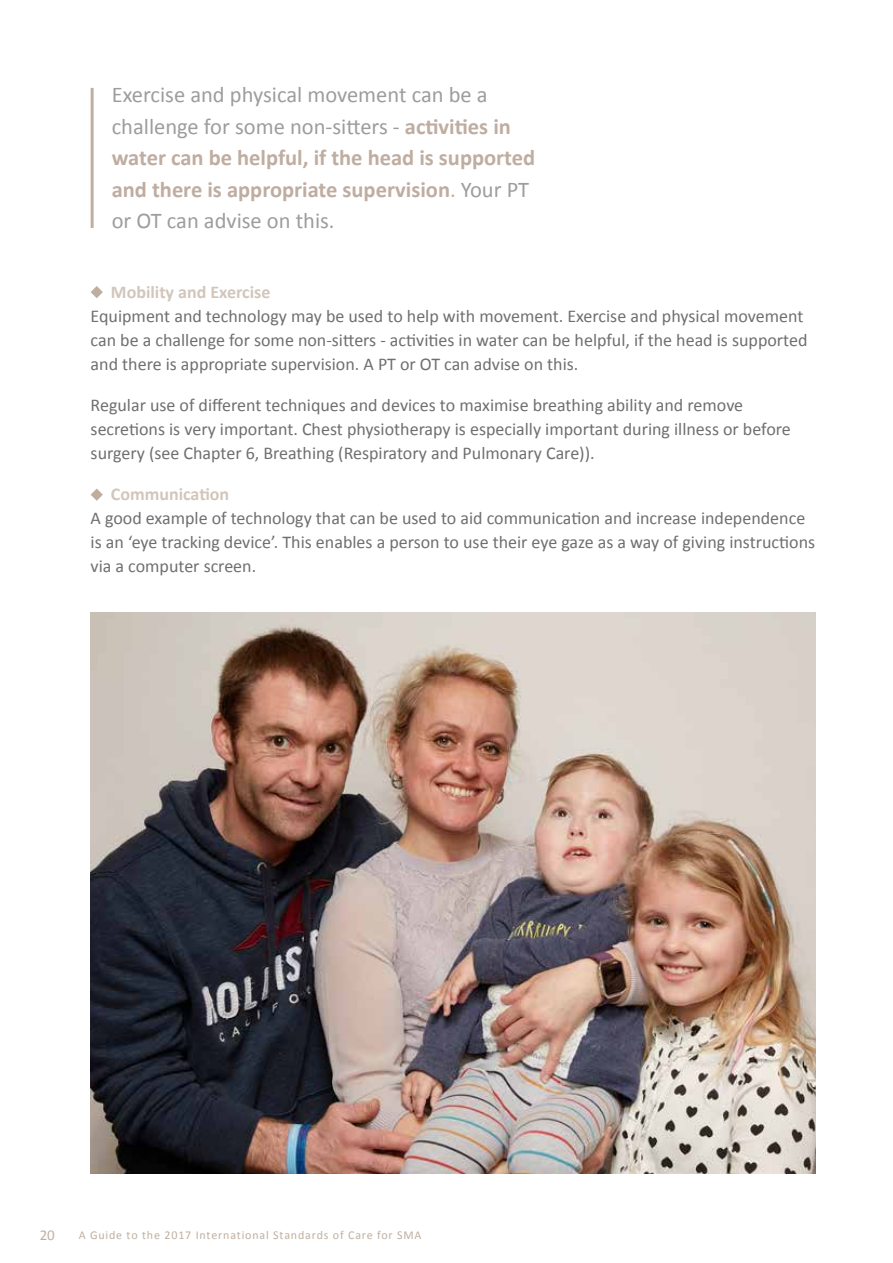
<style>
.page{position:relative;width:893px;height:1263px;background:#fff}
.page>*{position:absolute;margin:0;border:0;box-sizing:border-box;transform-origin:0 0}
.t1{font:22.5px/31.5px "Calibri";color:#9d9d9c}
.t2{font:18px/24px "Calibri";color:#706f6f}
.t3{font:700 18px "Calibri";color:#d2c6bb}
.t4{font:15px "Calibri";color:#c0afa0}
.t5{font:12px "Calibri";letter-spacing:.07em;color:#c0afa0}
.s1{font-weight:700;color:#bfada1}
.s2{color:#bfada1}
</style>
<div class="page">
<img style="left:91px;top:612px;width:724px;height:562px">
<svg style="left:91px;top:286px;width:12px;height:12px"></svg>
<svg style="left:91px;top:488px;width:12px;height:13px"></svg>
<hr style="left:91px;top:88px;width:3px;height:140px;background:#c0afa0">
<p class="t1" style="left:112px;top:79px;width:425px">Exercise and physical movement can be a challenge for some non-sitters - <span class="s1">activities in water can be helpful, if the head is supported and there is appropriate supervision</span><span class="s2">.</span> Your PT or OT can advise on this.</p>
<p class="t3" style="left:111px;top:281px;width:161px">Mobility and Exercise</p>
<p class="t2" style="left:91px;top:304px;width:718px">Equipment and technology may be used to help with movement. Exercise and physical movement can be a challenge for some non-sitters - activities in water can be helpful, if the head is supported and there is appropriate supervision. A PT or OT can advise on this.</p>
<p class="t2" style="left:91px;top:393px;width:702px">Regular use of different techniques and devices to maximise breathing ability and remove secretions is very important. Chest physiotherapy is especially important during illness or before surgery (see Chapter 6, Breathing (Respiratory and Pulmonary Care)).</p>
<p class="t3" style="left:111px;top:483px;width:120px">Communication</p>
<p class="t2" style="left:91px;top:506px;width:726px">A good example of technology that can be used to aid communication and increase independence is an ‘eye tracking device’. This enables a person to use their eye gaze as a way of giving instructions via a computer screen.</p>
<p class="t4" style="left:40px;top:1225px;width:17px">20</p>
<p class="t5" style="left:79px;top:1227px;width:344px">A Guide to the 2017 International Standards of Care for SMA</p>
</div>
